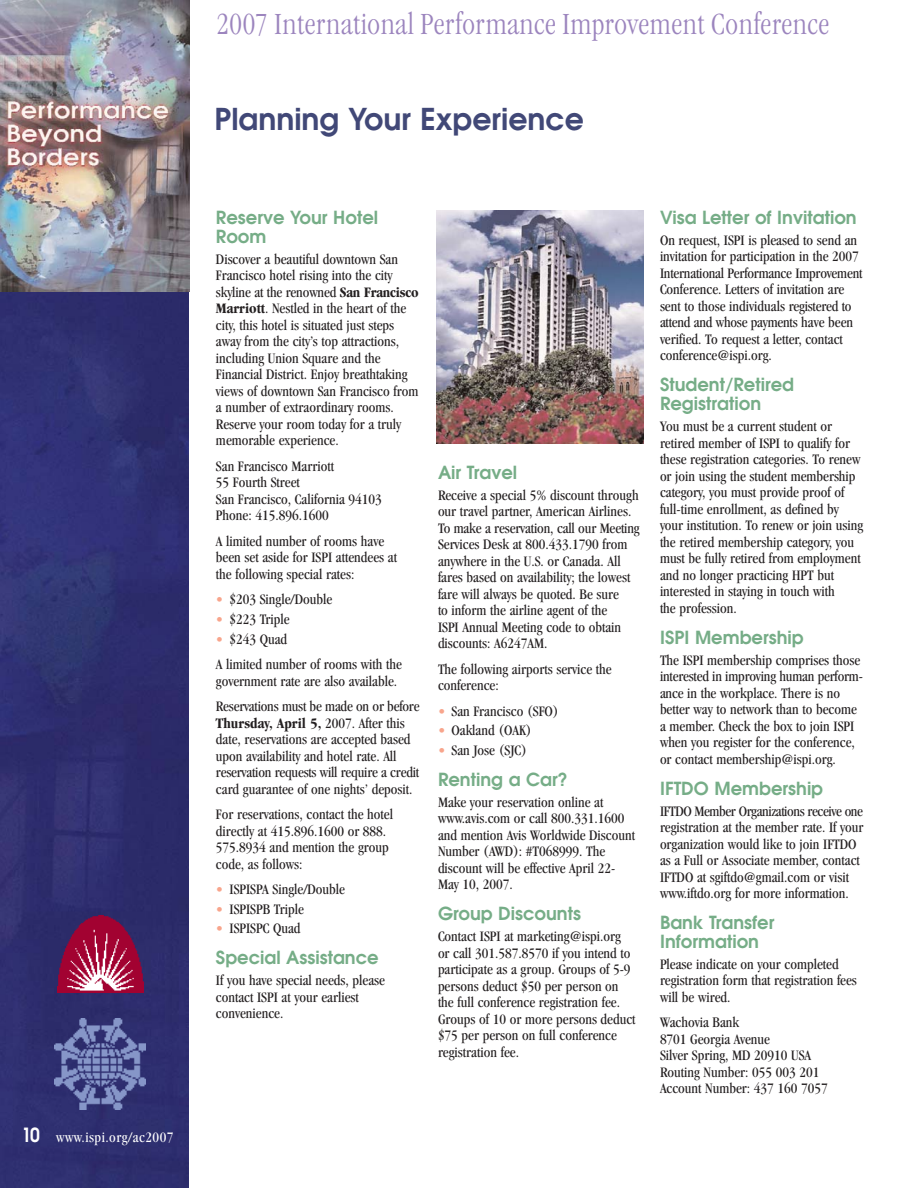
<style>
.page{position:relative;width:918px;height:1188px;background:#fff}
.page>*{position:absolute;margin:0;border:0;box-sizing:border-box;transform-origin:0 0}
.t1{font:300 condensed 30px "Garamond Itc T";color:#9c85be}
.t2{font:600 30px "Avant Garde";color:#414877}
.t3{font:600 18px/18.8px "Avant Garde";color:#76ad87}
.t4{font:condensed 15px/16.5px "Garamond";color:#231f20}
.t5{font:condensed 15px "Garamond";letter-spacing:.03em;color:#fff}
.s1{font-family:"Avant Garde";font-weight:600;font-stretch:normal;font-size:19.5px}
.s2{font-weight:700}
.s3{color:#f8a58c}
</style>
<div class="page">
<img style="left:0;top:291px;width:189px;height:897px">
<img style="left:54px;top:1018px;width:91px;height:91px">
<img style="left:0;top:0;width:189px;height:291px">
<img style="left:57px;top:915px;width:87px;height:77px">
<img style="left:436px;top:211px;width:207px;height:233px">
<p class="t5" style="left:21px;top:1132px;width:154px"><span class="s1">10</span> www.ispi.org/ac2007</p>
<h1 class="t1" style="left:216px;top:9px;width:615px">2007 International Performance Improvement Conference</h1>
<h1 class="t2" style="left:215px;top:108px;width:371px">Planning Your Experience</h1>
<p class="t3" style="left:216px;top:210px;width:164px">Reserve Your Hotel<br>Room</p>
<p class="t4" style="left:216px;top:252px;width:204px">Discover a beautiful downtown San Francisco hotel rising into the city skyline at the renowned <span class="s2">San Francisco Marriott</span>. Nestled in the heart of the city, this hotel is situated just steps away from the city’s top attractions, including Union Square and the Financial District. Enjoy breathtaking views of downtown San Francisco from a number of extraordinary rooms.<br>Reserve your room today for a truly memorable experience.</p>
<p class="t4" style="left:216px;top:459px;width:167px">San Francisco Marriott<br>55 Fourth Street<br>San Francisco, California 94103<br>Phone: 415.896.1600</p>
<p class="t4" style="left:216px;top:534px;width:183px">A limited number of rooms have been set aside for ISPI attendees at the following special rates:</p>
<p class="t4" style="left:216px;top:592px;width:118px"><span class="s3">•</span> $203 Single/Double</p>
<p class="t4" style="left:216px;top:612px;width:75px"><span class="s3">•</span> $223 Triple</p>
<p class="t4" style="left:216px;top:627px;width:188px;line-height:25.5px"><span class="s3">•</span> $243 Quad<br>A limited number of rooms with the</p>
<p class="t4" style="left:216px;top:669px;width:205px;line-height:25.5px">government rate are also available.<br>Reservations must be made on or before</p>
<p class="t4" style="left:216px;top:716px;width:205px"><span class="s2">Thursday, April 5,</span> 2007. After this date, reservations are accepted based upon availability and hotel rate. All reservation requests will require a credit card guarantee of one nights’ deposit.</p>
<p class="t4" style="left:216px;top:807px;width:179px">For reservations, contact the hotel directly at 415.896.1600 or 888.<br>575.8934 and mention the group code, as follows:</p>
<p class="t4" style="left:216px;top:882px;width:131px"><span class="s3">•</span> ISPISPA Single/Double</p>
<p class="t4" style="left:216px;top:902px;width:89px"><span class="s3">•</span> ISPISPB Triple</p>
<p class="t4" style="left:216px;top:922px;width:86px"><span class="s3">•</span> ISPISPC Quad</p>
<p class="t3" style="left:216px;top:950px;width:164px">Special Assistance</p>
<p class="t4" style="left:216px;top:974px;width:171px">If you have special needs, please contact ISPI at your earliest convenience.</p>
<p class="t3" style="left:438px;top:464px;width:81px">Air Travel</p>
<p class="t4" style="left:438px;top:488px;width:203px">Receive a special 5% discount through our travel partner, American Airlines.<br>To make a reservation, call our Meeting Services Desk at 800.433.1790 from anywhere in the U.S. or Canada. All fares based on availability; the lowest fare will always be quoted. Be sure<br>to inform the airline agent of the<br>ISPI Annual Meeting code to obtain discounts: A6247AM.</p>
<p class="t4" style="left:438px;top:662px;width:175px">The following airports service the conference:</p>
<p class="t4" style="left:438px;top:704px;width:122px"><span class="s3">•</span> San Francisco (SFO)</p>
<p class="t4" style="left:438px;top:723px;width:95px"><span class="s3">•</span> Oakland (OAK)</p>
<p class="t4" style="left:438px;top:743px;width:91px"><span class="s3">•</span> San Jose (SJC)</p>
<p class="t3" style="left:438px;top:772px;width:131px">Renting a Car?</p>
<p class="t4" style="left:438px;top:795px;width:199px">Make your reservation online at www.avis.com or call 800.331.1600 and mention Avis Worldwide Discount<br>Number (AWD): #T068999. The discount will be effective April 22-<br>May 10, 2007.</p>
<p class="t3" style="left:438px;top:906px;width:145px">Group Discounts</p>
<p class="t4" style="left:438px;top:930px;width:199px">Contact ISPI at marketing@ispi.org or call 301.587.8570 if you intend to participate as a group. Groups of 5-9 persons deduct $50 per person on the full conference registration fee.<br>Groups of 10 or more persons deduct $75 per person on full conference registration fee.</p>
<p class="t3" style="left:660px;top:210px;width:198px">Visa Letter of Invitation</p>
<p class="t4" style="left:660px;top:233px;width:204px">On request, ISPI is pleased to send an invitation for participation in the 2007<br>International Performance Improvement Conference. Letters of invitation are sent to those individuals registered to attend and whose payments have been verified. To request a letter, contact conference@ispi.org.</p>
<p class="t3" style="left:660px;top:377px;width:136px">Student/Retired<br>Registration</p>
<p class="t4" style="left:660px;top:419px;width:205px">You must be a current student or retired member of ISPI to qualify for these registration categories. To renew or join using the student membership category, you must provide proof of full-time enrollment, as defined by your institution. To renew or join using the retired membership category, you must be fully retired from employment and no longer practicing HPT but interested in staying in touch with<br>the profession.</p>
<p class="t3" style="left:660px;top:629px;width:145px">ISPI Membership</p>
<p class="t4" style="left:660px;top:653px;width:204px">The ISPI membership comprises those interested in improving human perform&shy;ance in the workplace. There is no better way to network than to become a member. Check the box to join ISPI when you register for the conference, or contact membership@ispi.org.</p>
<p class="t3" style="left:660px;top:780px;width:165px">IFTDO Membership</p>
<p class="t4" style="left:660px;top:804px;width:205px">IFTDO Member Organizations receive one registration at the member rate. If your organization would like to join IFTDO as a Full or Associate member, contact IFTDO at sgiftdo@gmail.com or visit www.iftdo.org for more information.</p>
<p class="t3" style="left:660px;top:915px;width:116px">Bank Transfer<br>Information</p>
<p class="t4" style="left:660px;top:957px;width:198px">Please indicate on your completed registration form that registration fees will be wired.</p>
<p class="t4" style="left:660px;top:1016px;width:169px">Wachovia Bank<br>8701 Georgia Avenue<br>Silver Spring, MD 20910 USA<br>Routing Number: 055 003 201<br>Account Number: 437 160 7057</p>
</div>
